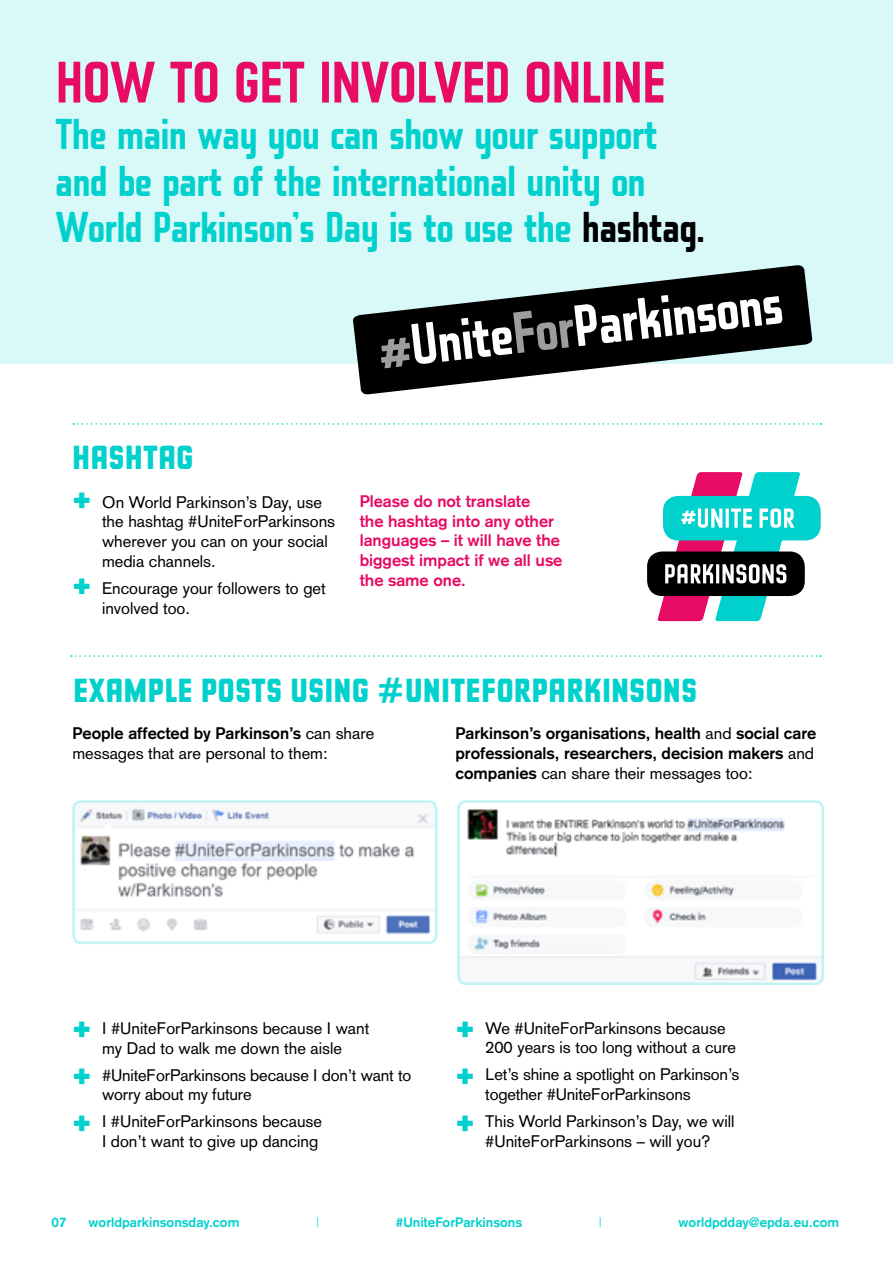
<style>
.page{position:relative;width:893px;height:1263px;background:#fff}
.page>*{position:absolute;margin:0;border:0;box-sizing:border-box;transform-origin:0 0}
.t1{font:700 63px "Berber Text";letter-spacing:-.02em;color:#e70b65}
.t2{font:700 63px "Berber Text";color:#fff}
.t3{font:700 46.5px/46.5px "Berber Text";letter-spacing:-.02em;color:#00d1cd}
.t4{font:700 36px "Berber King Caps";color:#00d1cd}
.t5{font:16.5px/19.8px "Akzidenz Grotesk";color:#000}
.t6{font:700 16.5px/19.8px "Akzidenz Grotesk";color:#000}
.t7{font:700 16.5px/19.8px "Akzidenz Grotesk";color:#e70b65}
.t8{font:700 13.5px "Akzidenz Grotesk";color:#00d1cd}
.t9{font:300 13.5px "Akzidenz Grotesk";color:#00d1cd}
.s1{color:#000}
.s2{color:#9d9d9c}
.s3{font-family:"Berber King Caps";font-weight:700;font-size:36px;color:#00d1cd}
.s4{font-weight:700}
.s5{font-weight:400}
</style>
<div class="page">
<div style="left:0;top:0;width:893px;height:364px;background:#d9f8f8"></div>
<svg style="left:353px;top:265px;width:460px;height:130px;fill:#000"></svg>
<img style="left:76px;top:804px;width:357px;height:131px">
<div style="left:72px;top:800px;width:365px;height:144px;border:3px solid #bff4f3;border-radius:7px"></div>
<svg style="left:71px;top:655px;width:750px;height:2px"></svg>
<svg style="left:73px;top:423px;width:748px;height:2px"></svg>
<div style="left:663px;top:496px;width:158px;height:44px;background:#00d1cd;border-radius:15px"></div>
<div style="left:647px;top:551px;width:158px;height:45px;background:#000;border-radius:15px"></div>
<svg style="left:657px;top:472px;width:143px;height:149px"></svg>
<img style="left:461px;top:804px;width:359px;height:177px">
<div style="left:457px;top:800px;width:367px;height:185px;border:3px solid #bff4f3;border-radius:7px"></div>
<h1 class="t1" style="left:55px;top:49px;width:612px">HOW TO GET INVOLVED ONLINE</h1>
<h2 class="t3" style="left:55px;top:111px;width:651px">The main way you can show your support and be part of the international unity on<br>World Parkinson’s Day is to use the <span class="s1">hashtag.</span></h2>
<h1 class="t2" style="left:374px;top:314px;width:409px;rotate:-6deg"><span class="s2">#</span>Unite<span class="s2">For</span>Parkinsons</h1>
<h3 class="t4" style="left:72px;top:439px;width:123px">HASHTAG</h3>
<p class="t5" style="left:102px;top:492px;width:235px;text-indent:-30px"><span class="s3">+</span> On World Parkinson’s Day, use the hashtag #UniteForParkinsons wherever you can on your social media channels.</p>
<p class="t5" style="left:102px;top:578px;width:225px;text-indent:-30px"><span class="s3">+</span> Encourage your followers to get involved too.</p>
<p class="t7" style="left:360px;top:491px;width:204px">Please do not translate<br>the hashtag into any other languages – it will have the biggest impact if we all use the same one.</p>
<h3 class="t4" style="left:73px;top:671px;width:626px">EXAMPLE POSTS USING #UNITEFORPARKINSONS</h3>
<p class="t5" style="left:72px;top:723px;width:304px"><span class="s4">People affected by Parkinson’s</span> can share messages that are personal to them:</p>
<p class="t6" style="left:455px;top:723px;width:362px">Parkinson’s organisations, health <span class="s5">and</span> social care professionals, researchers, decision makers <span class="s5">and </span>companies <span class="s5">can share their messages too:</span></p>
<p class="t5" style="left:72px;top:1018px;width:299px;text-align:center"><span class="s3">+</span> I #UniteForParkinsons because I want my Dad to walk me down the aisle</p>
<p class="t5" style="left:102px;top:1065px;width:311px;text-indent:-30px"><span class="s3">+</span> #UniteForParkinsons because I don’t want to worry about my future</p>
<p class="t5" style="left:72px;top:1112px;width:251px;text-align:right"><span class="s3">+</span> I #UniteForParkinsons because<br>I don’t want to give up dancing</p>
<p class="t5" style="left:485px;top:1018px;width:252px;text-indent:-30px"><span class="s3">+</span> We #UniteForParkinsons because<br>200 years is too long without a cure</p>
<p class="t5" style="left:485px;top:1065px;width:256px;text-indent:-30px"><span class="s3">+</span> Let’s shine a spotlight on Parkinson’s together #UniteForParkinsons</p>
<p class="t5" style="left:455px;top:1111px;width:281px;text-align:center"><span class="s3">+</span> This World Parkinson’s Day, we will #UniteForParkinsons – will you?</p>
<p class="t8" style="left:52px;top:1215px;width:17px">07</p>
<p class="t8" style="left:89px;top:1215px;width:152px">worldparkinsonsday.com</p>
<p class="t9" style="left:316px;top:1215px;width:4px">|</p>
<p class="t8" style="left:396px;top:1215px;width:128px">#UniteForParkinsons</p>
<p class="t9" style="left:599px;top:1215px;width:4px">|</p>
<p class="t8" style="left:679px;top:1215px;width:162px">worldpdday@epda.eu.com</p>
</div>
